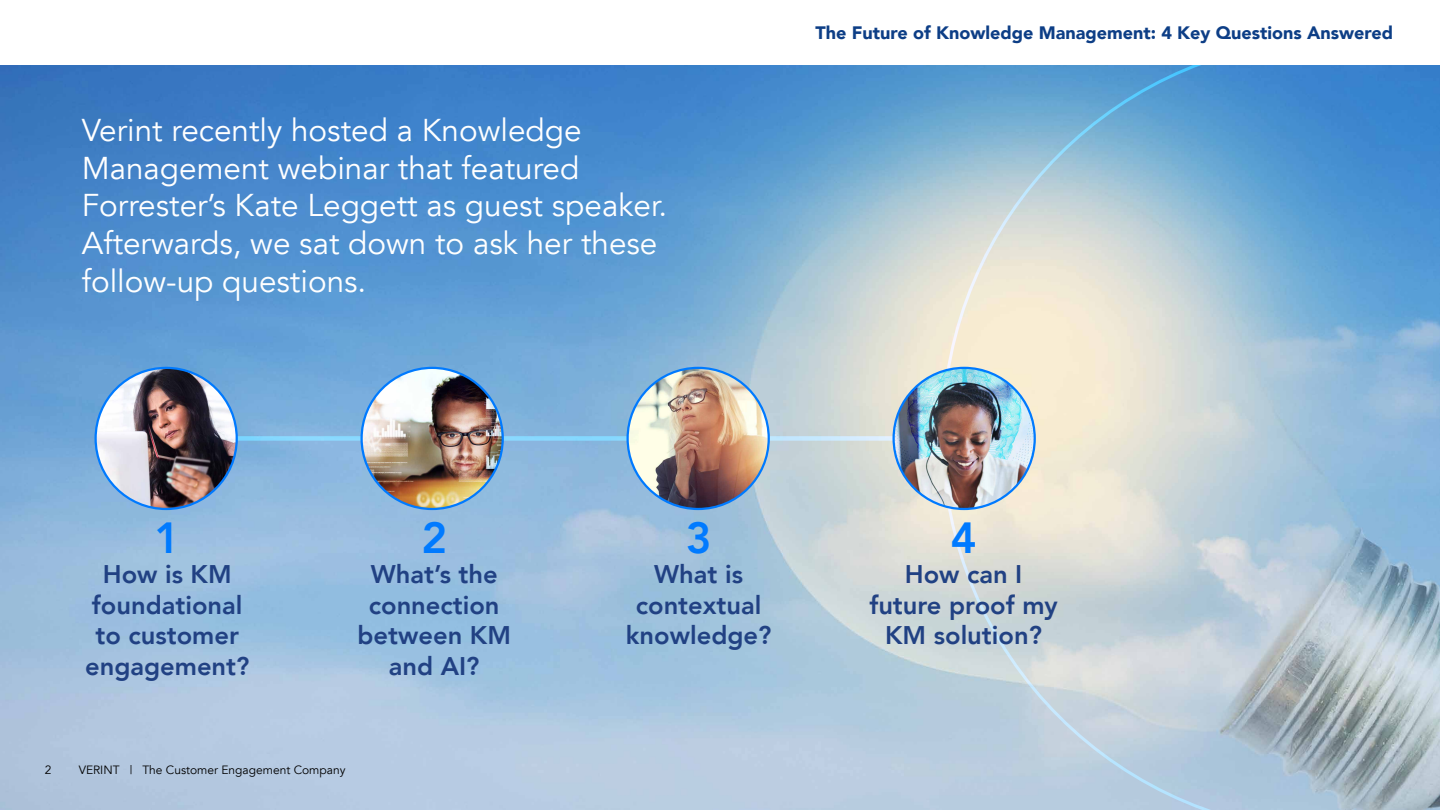
<style>
.page{position:relative;width:1440px;height:810px;background:#fff}
.page>*{position:absolute;margin:0;border:0;box-sizing:border-box;transform-origin:0 0}
.t1{font:800 43.5px "Avenir LT";color:#007aff}
.t2{font:31.5px/37.8px "Avenir LT";color:#fff}
.t3{font:800 25.5px/30.6px "Avenir LT";color:#214183;text-align:center}
.t4{font:900 18px "Avenir LT";color:#0d3e86}
.t5{font:12px "Avenir LT";color:#000}
</style>
<div class="page">
<img style="left:0;top:65px;width:941px;height:745px">
<svg style="left:941px;top:65px;width:499px;height:745px;background:#a8c3d4"></svg>
<svg style="left:238px;top:436px;width:655px;height:5px;background:#9cd9fb"></svg>
<img style="left:362px;top:368px;width:141px;height:141px;border-radius:71px">
<img style="left:628px;top:368px;width:141px;height:141px;border-radius:71px">
<img style="left:894px;top:368px;width:141px;height:141px;border-radius:71px">
<img style="left:96px;top:368px;width:141px;height:141px;border-radius:71px">
<p class="t2" style="left:82px;top:114px;width:587px">Verint recently hosted a Knowledge Management webinar that featured Forrester’s Kate Leggett as guest speaker.<br>Afterwards, we sat down to ask her these follow-up questions.</p>
<p class="t4" style="left:815px;top:25px;width:579px">The Future of Knowledge Management: 4 Key Questions Answered</p>
<h1 class="t1" style="left:154px;top:519px;width:27px">1</h1>
<p class="t3" style="left:85px;top:561px;width:166px">How is KM foundational to customer engagement?</p>
<h1 class="t1" style="left:421px;top:519px;width:27px">2</h1>
<p class="t3" style="left:357px;top:561px;width:155px">What’s the connection between KM and AI?</p>
<p class="t5" style="left:45px;top:765px;width:8px">2</p>
<p class="t5" style="left:79px;top:765px;width:268px">VERINT | The Customer Engagement Company</p>
<h1 class="t1" style="left:686px;top:519px;width:27px">3</h1>
<p class="t3" style="left:626px;top:561px;width:147px">What is contextual knowledge?</p>
<h1 class="t1" style="left:951px;top:519px;width:27px">4</h1>
<p class="t3" style="left:869px;top:561px;width:190px">How can I future proof my<br>KM solution?</p>
</div>
